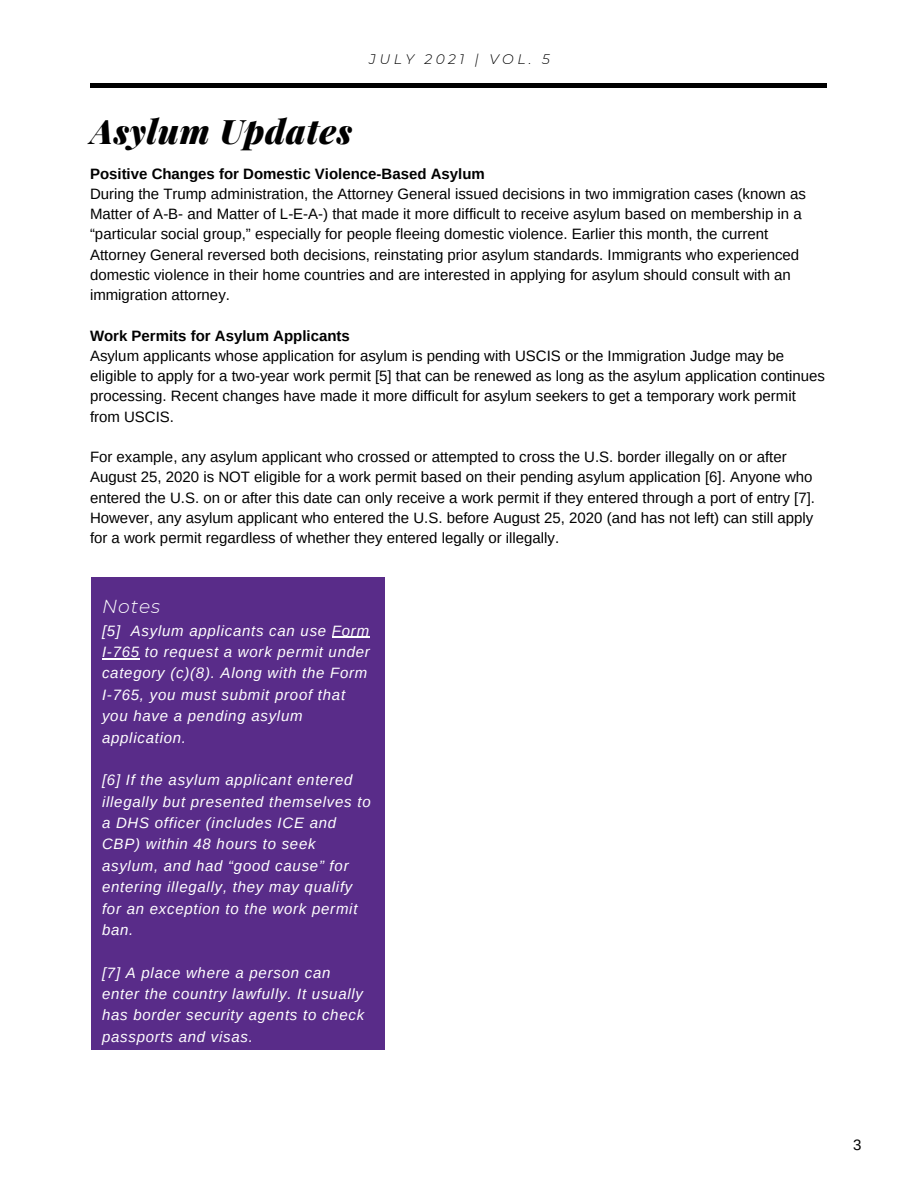
<style>
.page{position:relative;width:918px;height:1188px;background:#fff}
.page>*{position:absolute;margin:0;border:0;box-sizing:border-box;transform-origin:0 0}
.t1{font:italic 900 33.75px "Playfair Display";letter-spacing:.02em;color:#000}
.t2{font:italic 300 18.75px "Montserrat";letter-spacing:.05em;color:#fff}
.t3{font:15px/20.2px "Arimo";color:#000}
.t4{font:italic 15px/21.3px "Arimo";letter-spacing:.05em;color:#fff}
.t5{font:700 15px "Arimo";color:#000}
.t6{font:italic 300 13.8px "Montserrat";letter-spacing:.25em;color:#000}
</style>
<div class="page">
<hr style="left:91px;top:83px;width:736px;height:4px;background:#000">
<div style="left:91px;top:577px;width:294px;height:473px;background:#592c89"></div>
<hr style="left:332px;top:637px;width:38px;height:1px;background:#fff">
<hr style="left:102px;top:658px;width:38px;height:1px;background:#fff">
<p class="t6" style="left:369px;top:51px;width:182px">JULY 2021 | VOL. 5</p>
<p class="t1" style="left:91px;top:107px;width:263px">Asylum Updates</p>
<p class="t5" style="left:90px;top:165px;width:396px">Positive Changes for Domestic Violence-Based Asylum</p>
<p class="t3" style="left:90px;top:183px;width:717px">During the Trump administration, the Attorney General issued decisions in two immigration cases (known as Matter of A-B- and Matter of L-E-A-) that made it more difficult to receive asylum based on membership in a “particular social group,” especially for people fleeing domestic violence. Earlier this month, the current Attorney General reversed both decisions, reinstating prior asylum standards. Immigrants who experienced domestic violence in their home countries and are interested in applying for asylum should consult with an immigration attorney.</p>
<p class="t5" style="left:90px;top:327px;width:261px">Work Permits for Asylum Applicants</p>
<p class="t3" style="left:90px;top:345px;width:737px">Asylum applicants whose application for asylum is pending with USCIS or the Immigration Judge may be eligible to apply for a two-year work permit [5] that can be renewed as long as the asylum application continues processing. Recent changes have made it more difficult for asylum seekers to get a temporary work permit from USCIS.</p>
<p class="t3" style="left:90px;top:447px;width:727px">For example, any asylum applicant who crossed or attempted to cross the U.S. border illegally on or after<br>August 25, 2020 is NOT eligible for a work permit based on their pending asylum application [6]. Anyone who entered the U.S. on or after this date can only receive a work permit if they entered through a port of entry [7].</p>
<p class="t3" style="left:90px;top:507px;width:725px">However, any asylum applicant who entered the U.S. before August 25, 2020 (and has not left) can still apply for a work permit regardless of whether they entered legally or illegally.</p>
<p class="t2" style="left:102px;top:595px;width:60px">Notes</p>
<p class="t4" style="left:102px;top:620px;width:269px">[5] Asylum applicants can use Form<br>I-765 to request a work permit under category (c)(8). Along with the Form<br>I-765, you must submit proof that you have a pending asylum application.</p>
<p class="t4" style="left:102px;top:769px;width:270px">[6] If the asylum applicant entered illegally but presented themselves to a DHS officer (includes ICE and<br>CBP) within 48 hours to seek asylum, and had “good cause” for entering illegally, they may qualify for an exception to the work permit ban.</p>
<p class="t4" style="left:102px;top:962px;width:264px">[7] A place where a person can enter the country lawfully. It usually has border security agents to check passports and visas.</p>
<p class="t3" style="left:853px;top:1135px;width:10px">3</p>
</div>
